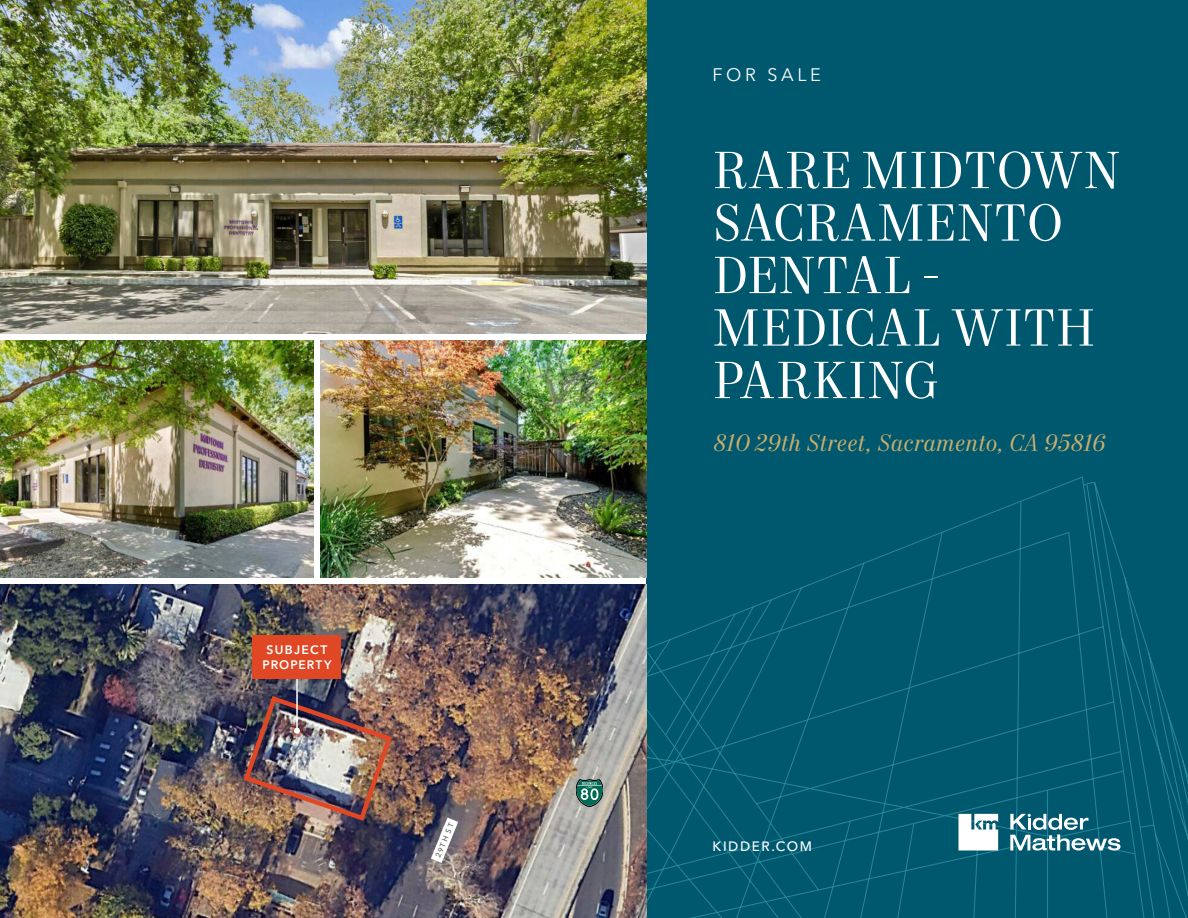
<style>
.page{position:relative;width:1188px;height:918px;background:#fff}
.page>*{position:absolute;margin:0;border:0;box-sizing:border-box;transform-origin:0 0}
.Headline_-_Level_1_-_White_2023{font:52.5px/52.5px "Mort Modern 08";color:#fff}
.Callout_Text_-_Italics_-_Gold_2023{font:italic 24px "Mort Modern 08";letter-spacing:.005em;color:#cbae6b}
.Section_Identifier_-_White_2023{font:18px "Avenir Next LT Pro";letter-spacing:.2em;color:#fff}
.KM_URL_-_White_2023{font:500 13.5px "Avenir Next LT Pro";letter-spacing:.11em;color:#fff}
.Subject_Property_Label_-_White_2023{font:600 12.15px/14.9px "Avenir Next LT Pro";letter-spacing:.1em;color:#fff;text-align:center}
.Street_Names_-_Ash_2023{font:500 7.5px "Avenir Next LT Pro";color:#5e5d5d}
</style>
<div class="page">
<div style="left:646px;top:0;width:542px;height:918px;background:#00586f"></div>
<svg style="left:646px;top:404px;width:542px;height:514px"></svg>
<img style="left:0;top:0;width:646px;height:333px">
<img style="left:0;top:340px;width:313px;height:238px">
<img style="left:320px;top:340px;width:326px;height:238px">
<img style="left:0;top:584px;width:646px;height:334px">
<svg style="left:431px;top:818px;width:27px;height:45px"></svg>
<svg style="left:576px;top:780px;width:27px;height:27px"></svg>
<hr style="left:296px;top:672px;width:2px;height:59px;background:#fff">
<img style="left:241px;top:693px;width:154px;height:131px">
<div style="left:253px;top:635px;width:88px;height:44px;background:#e04825"></div>
<svg style="left:1010px;top:814px;width:110px;height:37px"></svg>
<svg style="left:959px;top:814px;width:39px;height:37px"></svg>
<p class="Subject_Property_Label_-_White_2023" style="left:262px;top:642px;width:70px">SUBJECT<br>PROPERTY</p>
<p class="Street_Names_-_Ash_2023" style="left:434px;top:856px;width:38px;rotate:-68deg">29TH ST</p>
<p class="Section_Identifier_-_White_2023" style="left:712px;top:64px;width:110px">FOR SALE</p>
<p class="Headline_-_Level_1_-_White_2023" style="left:712px;top:147px;width:409px">RARE MIDTOWN<br>SACRAMENTO<br>DENTAL -<br>MEDICAL WITH<br>PARKING</p>
<p class="Callout_Text_-_Italics_-_Gold_2023" style="left:712px;top:429px;width:394px">810 29th Street, Sacramento, CA 95816</p>
<p class="KM_URL_-_White_2023" style="left:712px;top:838px;width:101px">KIDDER.COM</p>
</div>
